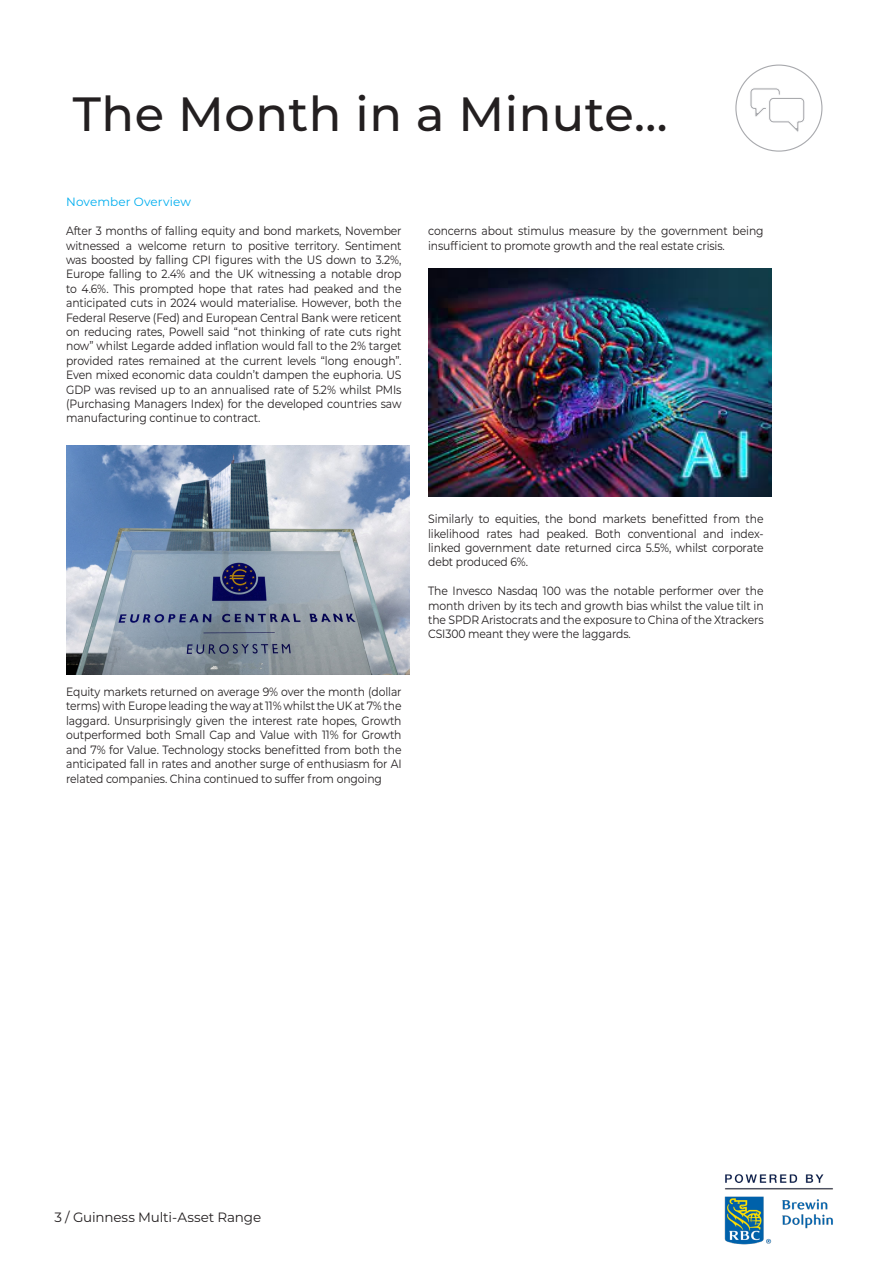
<style>
.page{position:relative;width:893px;height:1263px;background:#fff}
.page>*{position:absolute;margin:0;border:0;box-sizing:border-box;transform-origin:0 0}
.t1{font:500 48px "Montserrat";letter-spacing:.01em;color:#231f20}
.t2{font:13.5px "Montserrat";letter-spacing:-.01em;color:#231f20}
.t3{font:12px/14.4px "Montserrat";letter-spacing:-.01em;color:#231f20;text-align:justify;scale:.9 1}
.t4{font:12px "Montserrat";letter-spacing:.005em;color:#00aeef}
</style>
<div class="page">
<img style="left:724px;top:1174px;width:109px;height:71px">
<svg style="left:750px;top:88px;width:55px;height:44px"></svg>
<img style="left:67px;top:446px;width:342px;height:228px">
<img style="left:429px;top:268px;width:343px;height:228px">
<p class="t1" style="left:73px;top:81px;width:596px">The Month in a Minute...</p>
<p class="t4" style="left:66px;top:194px;width:126px">November Overview</p>
<p class="t3" style="left:66px;top:223px;width:374px">After 3 months of falling equity and bond markets, November witnessed a welcome return to positive territory. Sentiment was boosted by falling CPI figures with the US down to 3.2%, Europe falling to 2.4% and the UK witnessing a notable drop to 4.6%. This prompted hope that rates had peaked and the anticipated cuts in 2024 would materialise. However, both the Federal Reserve (Fed) and European Central Bank were reticent on reducing rates, Powell said “not thinking of rate cuts right now” whilst Legarde added inflation would fall to the 2% target provided rates remained at the current levels “long enough”.<br>Even mixed economic data couldn’t dampen the euphoria. US GDP was revised up to an annualised rate of 5.2% whilst PMIs (Purchasing Managers Index) for the developed countries saw manufacturing continue to contract.</p>
<p class="t3" style="left:428px;top:223px;width:374px">concerns about stimulus measure by the government being insufficient to promote growth and the real estate crisis.</p>
<p class="t3" style="left:66px;top:684px;width:374px">Equity markets returned on average 9% over the month (dollar terms) with Europe leading the way at 11% whilst the UK at 7% the laggard. Unsurprisingly given the interest rate hopes, Growth outperformed both Small Cap and Value with 11% for Growth and 7% for Value. Technology stocks benefitted from both the anticipated fall in rates and another surge of enthusiasm for AI related companies. China continued to suffer from ongoing</p>
<p class="t3" style="left:428px;top:511px;width:374px">Similarly to equities, the bond markets benefitted from the likelihood rates had peaked. Both conventional and index&shy;linked government date returned circa 5.5%, whilst corporate debt produced 6%.</p>
<p class="t3" style="left:428px;top:583px;width:374px">The Invesco Nasdaq 100 was the notable performer over the month driven by its tech and growth bias whilst the value tilt in the SPDR Aristocrats and the exposure to China of the Xtrackers CSI300 meant they were the laggards.</p>
<p class="t2" style="left:54px;top:1208px;width:208px">3 / Guinness Multi-Asset Range</p>
</div>
